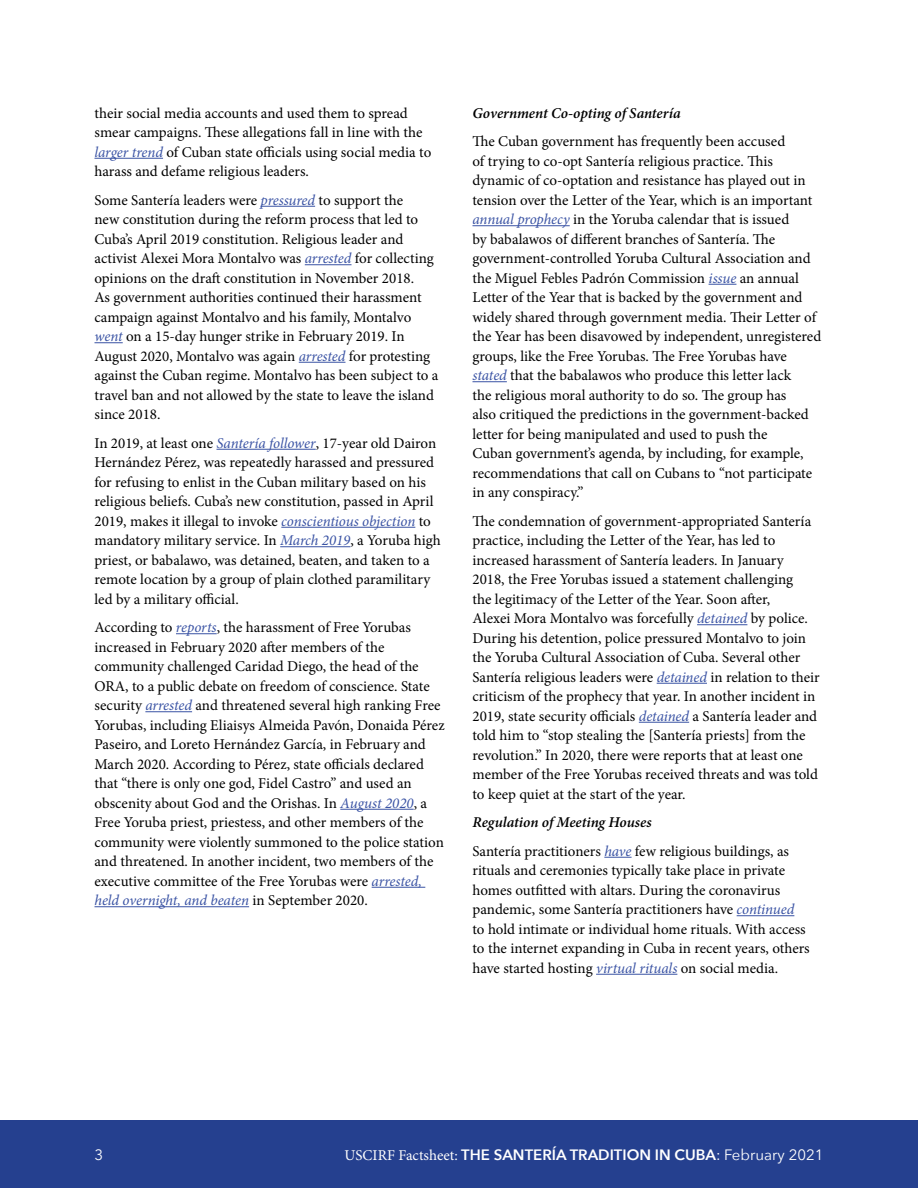
<style>
.page{position:relative;width:918px;height:1188px;background:#fff}
.page>*{position:absolute;margin:0;border:0;box-sizing:border-box;transform-origin:0 0}
.Body_no_indent{font:15px/19.5px "Minion Pro";color:#000}
.t1{font:600 15px "Avenir Next";color:#fff}
.Body_no_indent-2{font:italic 600 15px "Minion Pro";letter-spacing:-.005em;color:#000}
.t2{font:15px "Avenir Next";color:#fff}
.s1{font-style:italic;color:#3a53a4}
.s2{font-family:"Minion Pro";font-weight:400}
.s3{font-weight:400}
</style>
<div class="page">
<div style="left:0;top:1120px;width:918px;height:68px;background:#25408f"></div>
<hr style="left:94px;top:158px;width:69px;height:1px;background:#3a53a4">
<hr style="left:261px;top:206px;width:54px;height:1px;background:#3a53a4">
<hr style="left:305px;top:264px;width:47px;height:1px;background:#3a53a4">
<svg style="left:94px;top:342px;width:29px;height:1px"></svg>
<hr style="left:299px;top:362px;width:46px;height:1px;background:#3a53a4">
<hr style="left:216px;top:449px;width:100px;height:1px;background:#3a53a4">
<hr style="left:281px;top:527px;width:134px;height:1px;background:#3a53a4">
<hr style="left:280px;top:546px;width:70px;height:1px;background:#3a53a4">
<hr style="left:176px;top:633px;width:41px;height:1px;background:#3a53a4">
<hr style="left:145px;top:711px;width:47px;height:1px;background:#3a53a4">
<hr style="left:340px;top:809px;width:74px;height:1px;background:#3a53a4">
<hr style="left:372px;top:887px;width:53px;height:1px;background:#3a53a4">
<hr style="left:94px;top:906px;width:155px;height:1px;background:#3a53a4">
<hr style="left:472px;top:225px;width:98px;height:1px;background:#3a53a4">
<svg style="left:709px;top:284px;width:27px;height:1px"></svg>
<hr style="left:472px;top:381px;width:35px;height:1px;background:#3a53a4">
<hr style="left:697px;top:624px;width:50px;height:1px;background:#3a53a4">
<hr style="left:657px;top:683px;width:50px;height:1px;background:#3a53a4">
<hr style="left:639px;top:722px;width:50px;height:1px;background:#3a53a4">
<svg style="left:604px;top:857px;width:28px;height:1px"></svg>
<hr style="left:737px;top:915px;width:57px;height:1px;background:#3a53a4">
<hr style="left:596px;top:974px;width:81px;height:1px;background:#3a53a4">
<p class="Body_no_indent" style="left:94px;top:103px;width:338px">their social media accounts and used them to spread smear campaigns. These allegations fall in line with the <span class="s1">larger trend</span> of Cuban state officials using social media to harass and defame religious leaders.</p>
<p class="Body_no_indent" style="left:94px;top:190px;width:346px">Some Santería leaders were <span class="s1">pressured</span> to support the<br>new constitution during the reform process that led to Cuba’s April 2019 constitution. Religious leader and activist Alexei Mora Montalvo was <span class="s1">arrested</span> for collecting opinions on the draft constitution in November 2018.<br>As government authorities continued their harassment campaign against Montalvo and his family, Montalvo <span class="s1">went</span> on a 15-day hunger strike in February 2019. In August 2020, Montalvo was again <span class="s1">arrested</span> for protesting against the Cuban regime. Montalvo has been subject to a travel ban and not allowed by the state to leave the island since 2018.</p>
<p class="Body_no_indent" style="left:94px;top:433px;width:348px">In 2019, at least one <span class="s1">Santería follower</span>, 17-year old Dairon Hernández Pérez, was repeatedly harassed and pressured for refusing to enlist in the Cuban military based on his religious beliefs. Cuba’s new constitution, passed in April 2019, makes it illegal to invoke <span class="s1">conscientious objection</span> to mandatory military service. In <span class="s1">March 2019</span>, a Yoruba high priest, or babalawo, was detained, beaten, and taken to a remote location by a group of plain clothed paramilitary led by a military official.</p>
<p class="Body_no_indent" style="left:94px;top:618px;width:352px">According to <span class="s1">reports</span>, the harassment of Free Yorubas increased in February 2020 after members of the community challenged Caridad Diego, the head of the ORA, to a public debate on freedom of conscience. State security <span class="s1">arrested</span> and threatened several high ranking Free Yorubas, including Eliaisys Almeida Pavón, Donaida Pérez Paseiro, and Loreto Hernández García, in February and March 2020. According to Pérez, state officials declared that “there is only one god, Fidel Castro” and used an obscenity about God and the Orishas. In <span class="s1">August 2020</span>, a Free Yoruba priest, priestess, and other members of the community were violently summoned to the police station and threatened. In another incident, two members of the executive committee of the Free Yorubas were <span class="s1">arrested, held overnight, and beaten</span> in September 2020.</p>
<p class="Body_no_indent-2" style="left:472px;top:102px;width:210px">Government Co-opting of Santería</p>
<p class="Body_no_indent" style="left:472px;top:132px;width:350px">The Cuban government has frequently been accused<br>of trying to co-opt Santería religious practice. This dynamic of co-optation and resistance has played out in tension over the Letter of the Year, which is an important <span class="s1">annual prophecy</span> in the Yoruba calendar that is issued<br>by babalawos of different branches of Santería. The government-controlled Yoruba Cultural Association and the Miguel Febles Padrón Commission <span class="s1">issue</span> an annual Letter of the Year that is backed by the government and widely shared through government media. Their Letter of the Year has been disavowed by independent, unregistered groups, like the Free Yorubas. The Free Yorubas have <span class="s1">stated</span> that the babalawos who produce this letter lack<br>the religious moral authority to do so. The group has<br>also critiqued the predictions in the government-backed letter for being manipulated and used to push the<br>Cuban government’s agenda, by including, for example, recommendations that call on Cubans to “not participate in any conspiracy.”</p>
<p class="Body_no_indent" style="left:472px;top:511px;width:349px">The condemnation of government-appropriated Santería practice, including the Letter of the Year, has led to increased harassment of Santería leaders. In January 2018, the Free Yorubas issued a statement challenging<br>the legitimacy of the Letter of the Year. Soon after,<br>Alexei Mora Montalvo was forcefully <span class="s1">detained</span> by police.<br>During his detention, police pressured Montalvo to join the Yoruba Cultural Association of Cuba. Several other Santería religious leaders were <span class="s1">detained</span> in relation to their criticism of the prophecy that year. In another incident in 2019, state security officials <span class="s1">detained</span> a Santería leader and told him to “stop stealing the [Santería priests] from the revolution.” In 2020, there were reports that at least one member of the Free Yorubas received threats and was told to keep quiet at the start of the year.</p>
<p class="Body_no_indent-2" style="left:472px;top:812px;width:181px">Regulation of Meeting Houses</p>
<p class="Body_no_indent" style="left:472px;top:841px;width:339px">Santería practitioners <span class="s1">have</span> few religious buildings, as rituals and ceremonies typically take place in private homes outfitted with altars. During the coronavirus pandemic, some Santería practitioners have <span class="s1">continued </span>to hold intimate or individual home rituals. With access to the internet expanding in Cuba in recent years, others have started hosting <span class="s1">virtual rituals</span> on social media.</p>
<p class="t2" style="left:94px;top:1142px;width:10px">3</p>
<p class="t1" style="left:345px;top:1142px;width:480px"><span class="s2">USCIRF Factsheet:</span> THE SANTERÍA TRADITION IN CUBA<span class="s3">: February 2021</span></p>
</div>
